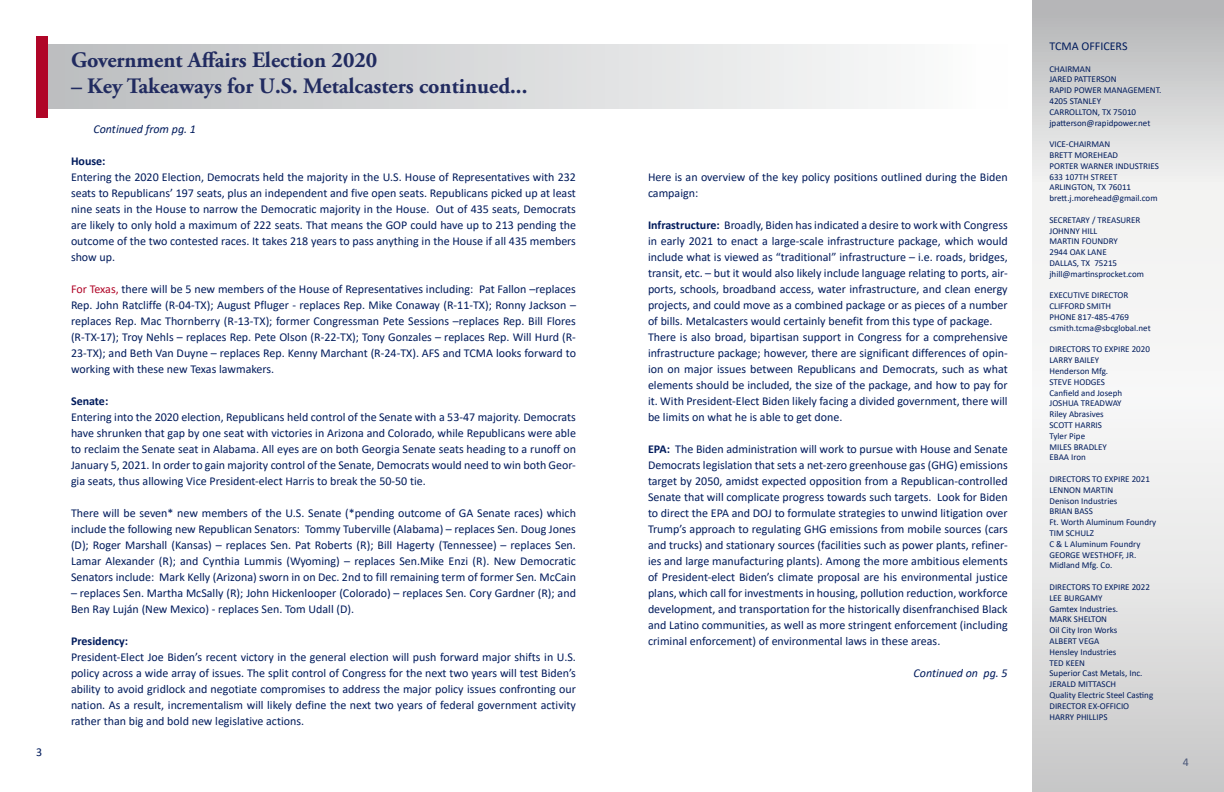
<style>
.page{position:relative;width:1224px;height:792px;background:#fff}
.page>*{position:absolute;margin:0;border:0;box-sizing:border-box;transform-origin:0 0}
.t1{font:700 22px "Adobe Garamond Pro";color:#212b60}
.t2{font:12px/16px "Calibri";color:#001b5c;text-align:justify}
.t3{font:italic 12px "Calibri";color:#001b5c}
.t4{font:700 12px "Calibri";color:#001b5c}
.t5{font:9px/10.8px "Calibri";color:#001b5c}
.s1{color:#b00527}
.s2{font-weight:700}
</style>
<div class="page">
<svg style="left:1032px;top:0;width:192px;height:792px"></svg>
<div style="left:48px;top:44px;width:960px;height:64px;background:linear-gradient(to right,#bbbdbf,#fdfefe)"></div>
<div style="left:36px;top:36px;width:11px;height:82px;background:#b00527"></div>
<p class="t2" style="left:36px;top:744px;width:8px">3</p>
<h1 class="t1" style="left:71px;top:47px;width:308px">Government Affairs Election 2020</h1>
<h1 class="t1" style="left:71px;top:74px;width:458px">– Key Takeaways for U.S. Metalcasters continued...</h1>
<p class="t3" style="left:94px;top:120px;width:104px">Continued from pg. 1</p>
<p class="t4" style="left:71px;top:152px;width:36px">House:</p>
<p class="t2" style="left:71px;top:168px;width:507px">Entering the 2020 Election, Democrats held the majority in the U.S. House of Representatives with 232 seats to Republicans’ 197 seats, plus an independent and five open seats. Republicans picked up at least nine seats in the House to narrow the Democratic majority in the House. Out of 435 seats, Democrats are likely to only hold a maximum of 222 seats. That means the GOP could have up to 213 pending the outcome of the two contested races. It takes 218 years to pass anything in the House if all 435 members show up.</p>
<p class="t2" style="left:71px;top:280px;width:507px"><span class="s1">For Texas,</span> there will be 5 new members of the House of Representatives including: Pat Fallon –replaces Rep. John Ratcliffe (R-04-TX); August Pfluger - replaces Rep. Mike Conaway (R-11-TX); Ronny Jackson – replaces Rep. Mac Thornberry (R-13-TX); former Congressman Pete Sessions –replaces Rep. Bill Flores (R-TX-17); Troy Nehls – replaces Rep. Pete Olson (R-22-TX); Tony Gonzales – replaces Rep. Will Hurd (R-23-TX); and Beth Van Duyne – replaces Rep. Kenny Marchant (R-24-TX). AFS and TCMA looks forward to working with these new Texas lawmakers.</p>
<p class="t4" style="left:71px;top:392px;width:39px">Senate:</p>
<p class="t2" style="left:71px;top:408px;width:506px">Entering into the 2020 election, Republicans held control of the Senate with a 53-47 majority. Democrats have shrunken that gap by one seat with victories in Arizona and Colorado, while Republicans were able to reclaim the Senate seat in Alabama. All eyes are on both Georgia Senate seats heading to a runoff on January 5, 2021. In order to gain majority control of the Senate, Democrats would need to win both Geor&shy;gia seats, thus allowing Vice President-elect Harris to break the 50-50 tie.</p>
<p class="t2" style="left:71px;top:504px;width:506px">There will be seven* new members of the U.S. Senate (*pending outcome of GA Senate races) which include the following new Republican Senators: Tommy Tuberville (Alabama) – replaces Sen. Doug Jones (D); Roger Marshall (Kansas) – replaces Sen. Pat Roberts (R); Bill Hagerty (Tennessee) – replaces Sen.<br>Lamar Alexander (R); and Cynthia Lummis (Wyoming) – replaces Sen.Mike Enzi (R). New Democratic Senators include: Mark Kelly (Arizona) sworn in on Dec. 2nd to fill remaining term of former Sen. McCain</p>
<p class="t2" style="left:71px;top:584px;width:506px">– replaces Sen. Martha McSally (R); John Hickenlooper (Colorado) – replaces Sen. Cory Gardner (R); and<br>Ben Ray Luján (New Mexico) - replaces Sen. Tom Udall (D).</p>
<p class="t4" style="left:71px;top:632px;width:59px">Presidency:</p>
<p class="t2" style="left:71px;top:648px;width:506px">President-Elect Joe Biden’s recent victory in the general election will push forward major shifts in U.S. policy across a wide array of issues. The split control of Congress for the next two years will test Biden’s ability to avoid gridlock and negotiate compromises to address the major policy issues confronting our nation. As a result, incrementalism will likely define the next two years of federal government activity rather than big and bold new legislative actions.</p>
<p class="t2" style="left:648px;top:168px;width:361px">Here is an overview of the key policy positions outlined during the Biden campaign:</p>
<p class="t2" style="left:648px;top:216px;width:361px;text-align:left"><span class="s2">Infrastructure:</span> Broadly, Biden has indicated a desire to work with Congress in early 2021 to enact a large-scale infrastructure package, which would include what is viewed as “traditional” infrastructure – i.e. roads, bridges, transit, etc. – but it would also likely include language relating to ports, air&shy;ports, schools, broadband access, water infrastructure, and clean energy projects, and could move as a combined package or as pieces of a number of bills. Metalcasters would certainly benefit from this type of package.<br>There is also broad, bipartisan support in Congress for a comprehensive infrastructure package; however, there are significant differences of opin&shy;ion on major issues between Republicans and Democrats, such as what elements should be included, the size of the package, and how to pay for it. With President-Elect Biden likely facing a divided government, there will be limits on what he is able to get done.</p>
<p class="t2" style="left:648px;top:440px;width:361px"><span class="s2">EPA:</span> The Biden administration will work to pursue with House and Senate Democrats legislation that sets a net-zero greenhouse gas (GHG) emissions target by 2050, amidst expected opposition from a Republican-controlled Senate that will complicate progress towards such targets. Look for Biden to direct the EPA and DOJ to formulate strategies to unwind litigation over Trump’s approach to regulating GHG emissions from mobile sources (cars and trucks) and stationary sources (facilities such as power plants, refiner&shy;ies and large manufacturing plants). Among the more ambitious elements of President-elect Biden’s climate proposal are his environmental justice plans, which call for investments in housing, pollution reduction, workforce development, and transportation for the historically disenfranchised Black and Latino communities, as well as more stringent enforcement (including criminal enforcement) of environmental laws in these areas.</p>
<p class="t3" style="left:914px;top:664px;width:96px">Continued on pg. 5</p>
<p class="t2" style="left:1049px;top:38px;width:80px">TCMA OFFICERS</p>
<p class="t5" style="left:1049px;top:63px;width:114px">CHAIRMAN<br>JARED PATTERSON<br>RAPID POWER MANAGEMENT.<br>4205 STANLEY<br>CARROLLTON, TX 75010 jpatterson@rapidpower.net</p>
<p class="t5" style="left:1049px;top:139px;width:111px">VICE-CHAIRMAN<br>BRETT MOREHEAD<br>PORTER WARNER INDUSTRIES<br>633 107TH STREET<br>ARLINGTON, TX 76011 brett.j.morehead@gmail.com</p>
<p class="t5" style="left:1049px;top:214px;width:96px">SECRETARY / TREASURER<br>JOHNNY HILL<br>MARTIN FOUNDRY<br>2944 OAK LANE<br>DALLAS, TX 75215 jhill@martinsprocket.com</p>
<p class="t5" style="left:1049px;top:290px;width:103px">EXECUTIVE DIRECTOR<br>CLIFFORD SMITH<br>PHONE 817-485-4769 csmith.tcma@sbcglobal.net</p>
<p class="t5" style="left:1049px;top:344px;width:102px">DIRECTORS TO EXPIRE 2020<br>LARRY BAILEY<br>Henderson Mfg.<br>STEVE HODGES<br>Canfield and Joseph<br>JOSHUA TREADWAY<br>Riley Abrasives<br>SCOTT HARRIS<br>Tyler Pipe<br>MILES BRADLEY<br>EBAA Iron</p>
<p class="t5" style="left:1049px;top:473px;width:108px">DIRECTORS TO EXPIRE 2021<br>LENNON MARTIN<br>Denison Industries<br>BRIAN BASS<br>Ft. Worth Aluminum Foundry<br>TIM SCHULZ<br>C &amp; L Aluminum Foundry<br>GEORGE WESTHOFF, JR.<br>Midland Mfg. Co.</p>
<p class="t5" style="left:1049px;top:581px;width:105px">DIRECTORS TO EXPIRE 2022<br>LEE BURGAMY<br>Gamtex Industries.<br>MARK SHELTON<br>Oil City Iron Works<br>ALBERT VEGA<br>Hensley Industries<br>TED KEEN<br>Superior Cast Metals, Inc.<br>JERALD MITTASCH<br>Quality Electric Steel Casting<br>DIRECTOR EX-OFFICIO<br>HARRY PHILLIPS</p>
<p class="t2" style="left:1183px;top:754px;width:8px">4</p>
</div>
